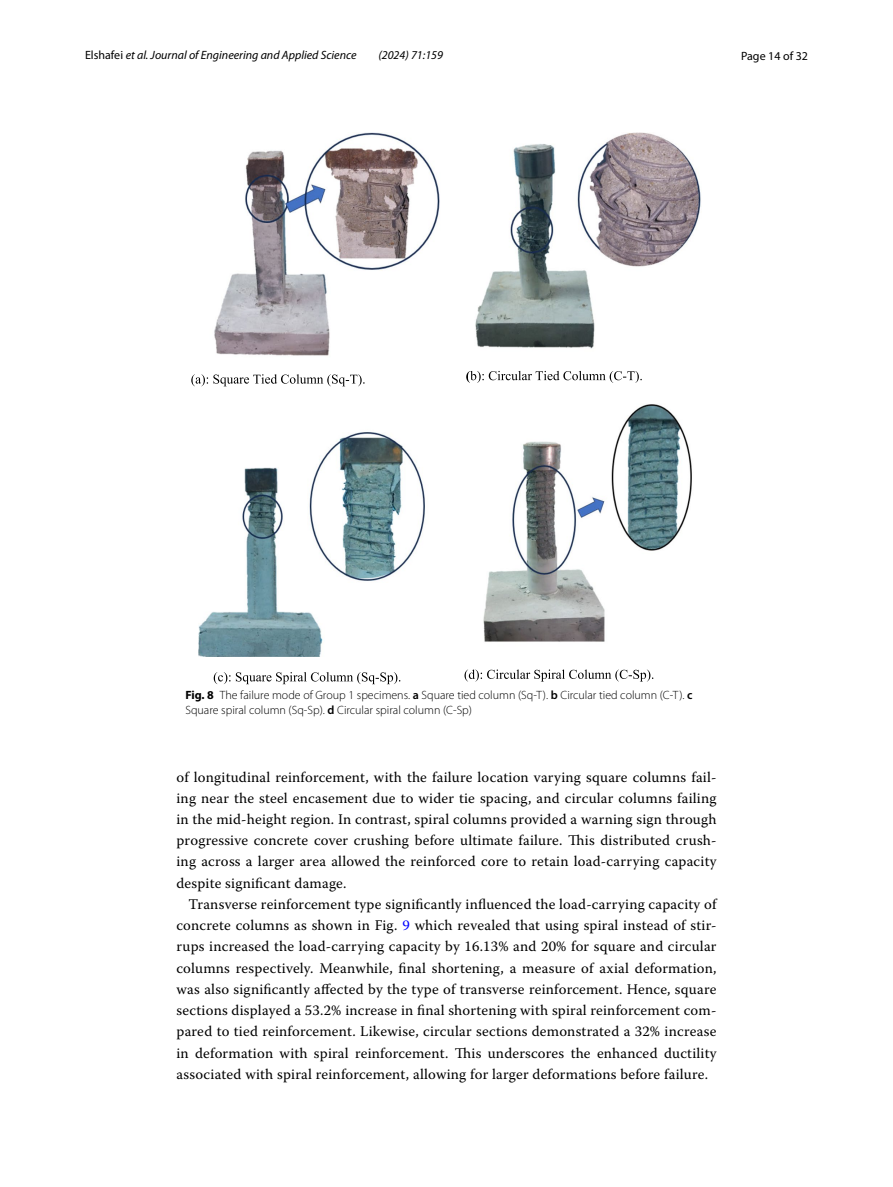
<style>
.page{position:relative;width:893px;height:1187px;background:#fff}
.page>*{position:absolute;margin:0;border:0;box-sizing:border-box;transform-origin:0 0}
.t1{font:14.7px/21.1px "Warnock Pro";letter-spacing:.015em;color:#000;text-align:justify}
.t2{font:300 12px/15px "Myriad Pro";color:#000}
.t3{font:italic 12px "Myriad Pro";color:#000}
.t4{font:12px "Myriad Pro";color:#000}
.s1{font-style:normal}
.s2{font-weight:700}
.s3{font-weight:600}
.s4{color:#00f}
</style>
<div class="page">
<img style="left:198px;top:133px;width:503px;height:523px">
<svg style="left:191px;top:374px;width:174px;height:12px"></svg>
<svg style="left:466px;top:371px;width:176px;height:12px"></svg>
<svg style="left:214px;top:672px;width:186px;height:12px"></svg>
<svg style="left:464px;top:669px;width:189px;height:12px"></svg>
<p class="t3" style="left:85px;top:48px;width:273px"><span class="s1">Elshafei</span> et al. Journal of Engineering and Applied Science</p>
<p class="t3" style="left:378px;top:48px;width:66px">(2024) 71:159</p>
<p class="t4" style="left:741px;top:48px;width:68px">Page 14 of 32</p>
<p class="t2" style="left:185px;top:688px;width:509px"><span class="s2">Fig. 8</span> The failure mode of Group 1 specimens. <span class="s3">a</span> Square tied column (Sq-T). <span class="s3">b</span> Circular tied column (C-T). <span class="s3">c<br></span>Square spiral column (Sq-Sp). <span class="s3">d</span> Circular spiral column (C-Sp)</p>
<p class="t1" style="left:176px;top:765px;width:542px">of longitudinal reinforcement, with the failure location varying square columns fail&shy;ing near the steel encasement due to wider tie spacing, and circular columns failing in the mid-height region. In contrast, spiral columns provided a warning sign through progressive concrete cover crushing before ultimate failure. This distributed crush&shy;ing across a larger area allowed the reinforced core to retain load-carrying capacity despite significant damage.</p>
<p class="t1" style="left:176px;top:893px;width:542px;text-indent:12px">Transverse reinforcement type significantly influenced the load-carrying capacity of concrete columns as shown in Fig. <span class="s4">9</span> which revealed that using spiral instead of stir&shy;rups increased the load-carrying capacity by 16.13% and 20% for square and circular columns respectively. Meanwhile, final shortening, a measure of axial deformation, was also significantly affected by the type of transverse reinforcement. Hence, square sections displayed a 53.2% increase in final shortening with spiral reinforcement com&shy;pared to tied reinforcement. Likewise, circular sections demonstrated a 32% increase in deformation with spiral reinforcement. This underscores the enhanced ductility associated with spiral reinforcement, allowing for larger deformations before failure.</p>
</div>
